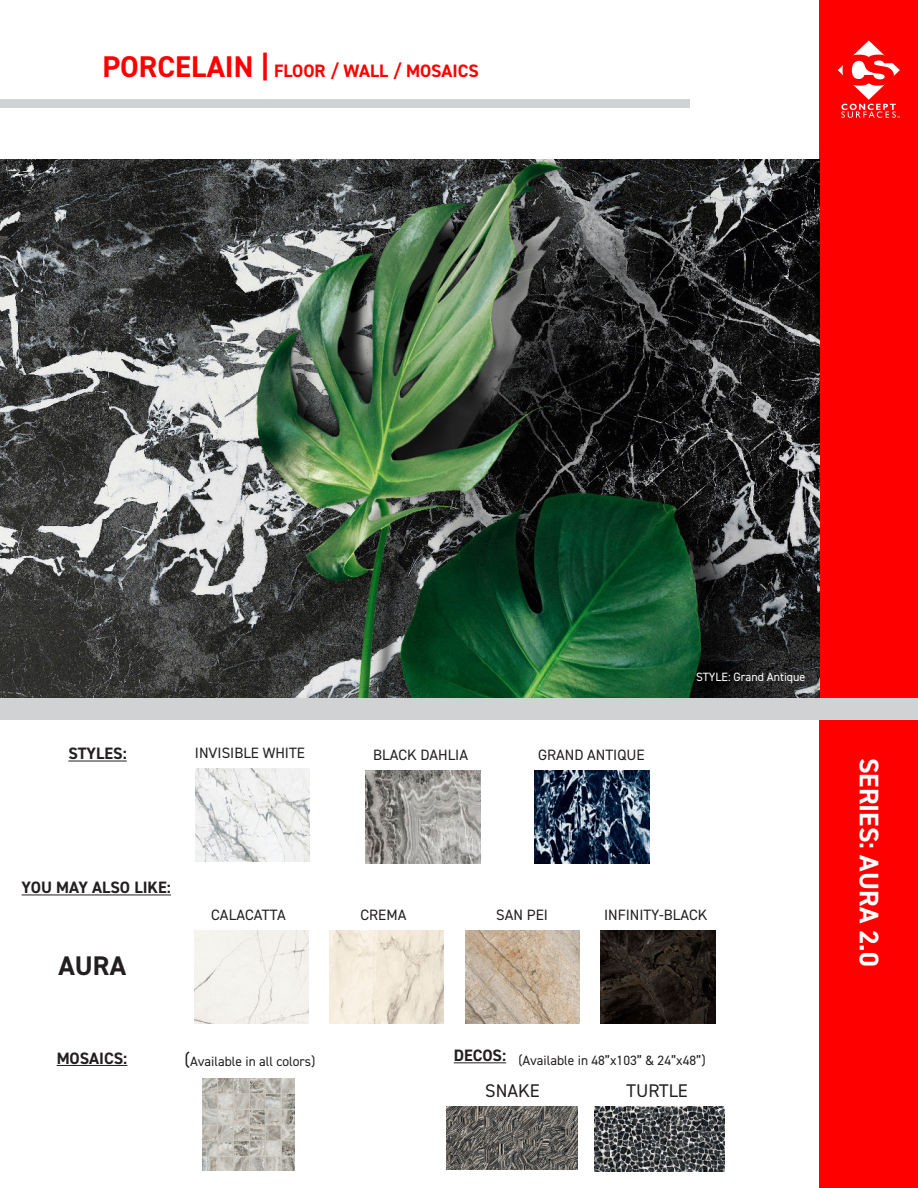
<style>
.page{position:relative;width:918px;height:1188px;background:#fff}
.page>*{position:absolute;margin:0;border:0;box-sizing:border-box;transform-origin:0 0}
.t1{font:700 27px "DIN2014";color:#fff}
.t2{font:700 27px "DIN2014";color:#231f20}
.t3{font:18.45px "DIN2014";color:#231f20}
.t4{font:700 18px "DIN2014";color:#f00}
.t5{font:700 16.5px "DIN2014";color:#231f20}
.t6{font:15px "DIN2014";color:#231f20}
.t7{font:13.5px "DIN2014";color:#231f20}
.t8{font:12px "DIN2014";color:#fff}
.s1{font-size:30px}
.s2{font-size:18px}
</style>
<div class="page">
<div style="left:820px;top:0;width:98px;height:1188px;background:#f00"></div>
<div style="left:0;top:99px;width:689px;height:9px;background:#d1d2d4"></div>
<img style="left:0;top:160px;width:820px;height:539px">
<svg style="left:838px;top:40px;width:62px;height:78px"></svg>
<div style="left:0;top:699px;width:918px;height:21px;background:#d1d2d3"></div>
<hr style="left:68px;top:761px;width:59px;height:1px;background:#231f20">
<hr style="left:22px;top:895px;width:149px;height:1px;background:#231f20">
<img style="left:194px;top:930px;width:115px;height:93px">
<img style="left:329px;top:930px;width:115px;height:93px">
<img style="left:601px;top:931px;width:114px;height:93px">
<img style="left:535px;top:770px;width:114px;height:93px">
<img style="left:366px;top:770px;width:114px;height:93px">
<img style="left:195px;top:769px;width:115px;height:93px">
<img style="left:465px;top:930px;width:115px;height:93px">
<hr style="left:57px;top:1065px;width:70px;height:1px;background:#231f20">
<hr style="left:454px;top:1062px;width:52px;height:1px;background:#231f20">
<img style="left:202px;top:1078px;width:92px;height:93px">
<img style="left:446px;top:1106px;width:131px;height:64px">
<img style="left:595px;top:1106px;width:130px;height:65px">
<p class="t4" style="left:103px;top:63px;width:378px"><span class="s1">PORCELAIN |</span> FLOOR / WALL / MOSAICS</p>
<p class="t5" style="left:68px;top:746px;width:60px">STYLES:</p>
<p class="t6" style="left:195px;top:744px;width:112px">INVISIBLE WHITE</p>
<p class="t6" style="left:538px;top:745px;width:108px">GRAND ANTIQUE</p>
<p class="t6" style="left:373px;top:745px;width:96px">BLACK DAHLIA</p>
<p class="t5" style="left:22px;top:880px;width:151px">YOU MAY ALSO LIKE:</p>
<p class="t8" style="left:696px;top:669px;width:111px">STYLE: Grand Antique</p>
<h1 class="t2" style="left:59px;top:953px;width:69px">AURA</h1>
<p class="t6" style="left:211px;top:905px;width:76px">CALACATTA</p>
<p class="t6" style="left:361px;top:905px;width:47px">CREMA</p>
<p class="t6" style="left:496px;top:905px;width:53px">SAN PEI</p>
<p class="t6" style="left:604px;top:906px;width:105px">INFINITY-BLACK</p>
<p class="t5" style="left:57px;top:1050px;width:72px">MOSAICS:</p>
<p class="t5" style="left:454px;top:1048px;width:54px">DECOS:</p>
<p class="t7" style="left:185px;top:1053px;width:132px"><span class="s2">(</span>Available in all colors)</p>
<p class="t7" style="left:518px;top:1052px;width:189px">(Available in 48”x103” &amp; 24”x48”)</p>
<p class="t3" style="left:485px;top:1080px;width:56px">SNAKE</p>
<p class="t3" style="left:627px;top:1079px;width:63px">TURTLE</p>
<h1 class="t1" style="left:882px;top:758px;width:210px;rotate:90deg">SERIES: AURA 2.0</h1>
</div>
